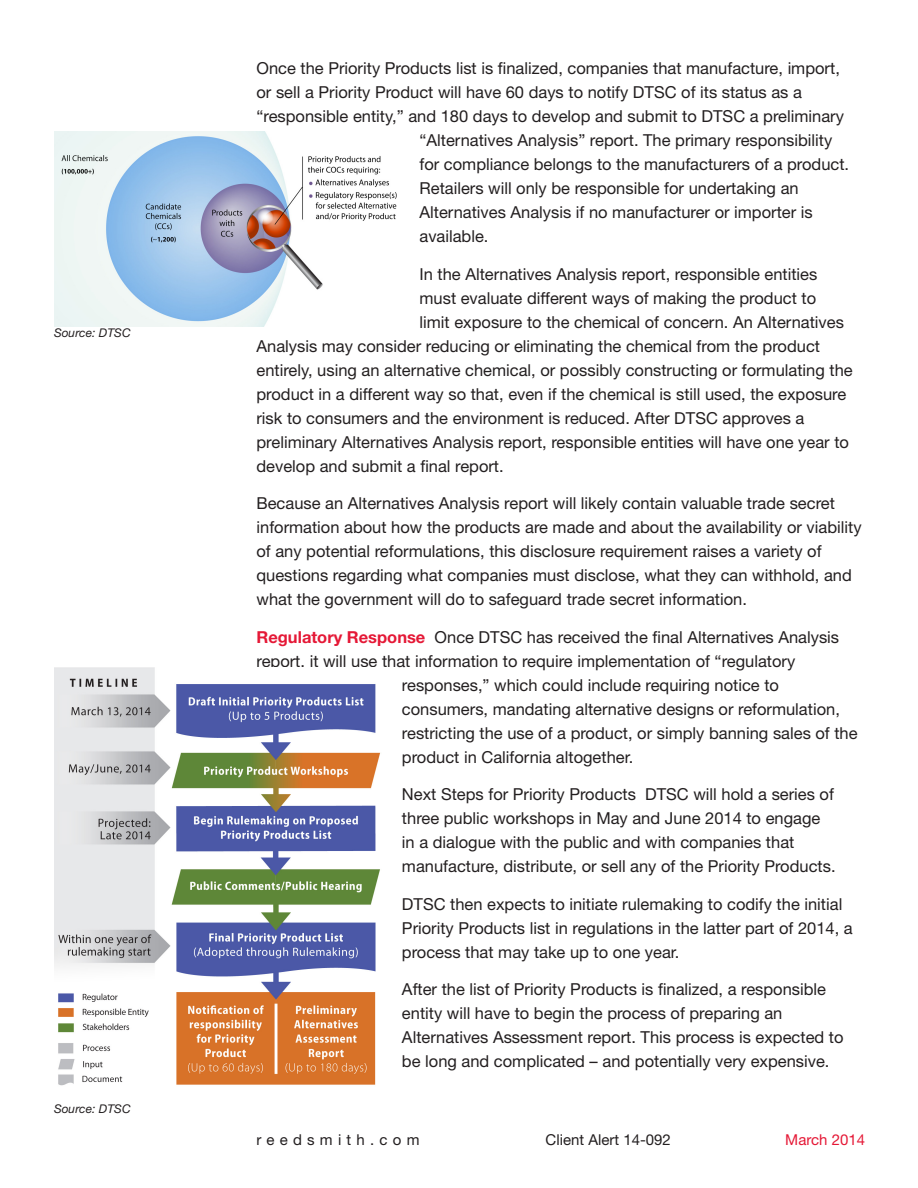
<style>
.page{position:relative;width:918px;height:1188px;background:#fff}
.page>*{position:absolute;margin:0;border:0;box-sizing:border-box;transform-origin:0 0}
.body{font:16.5px/24px "Helvetica Neue LT Std";color:#231f20}
.t1{font:15px "Helvetica Neue LT Std";color:#231f20}
.t2{font:15px "Helvetica Neue LT Std";letter-spacing:.35em;color:#231f20}
.t3{font:15px "Helvetica Neue LT Std";color:#e51836}
.body-2{font:italic 12px "Helvetica Neue LT Std";color:#231f20}
.s1{font-weight:700;color:#e51836}
</style>
<div class="page">
<img style="left:54px;top:132px;width:343px;height:194px">
<img style="left:54px;top:668px;width:326px;height:418px">
<p class="body-2" style="left:54px;top:326px;width:78px">Source: DTSC</p>
<p class="body-2" style="left:54px;top:1102px;width:78px">Source: DTSC</p>
<p class="body" style="left:256px;top:56px;width:585px">Once the Priority Products list is finalized, companies that manufacture, import,</p>
<p class="body" style="left:256px;top:80px;width:547px">or sell a Priority Product will have 60 days to notify DTSC of its status as a</p>
<p class="body" style="left:256px;top:104px;width:589px">“responsible entity,” and 180 days to develop and submit to DTSC a preliminary</p>
<p class="body" style="left:420px;top:128px;width:414px">“Alternatives Analysis” report. The primary responsibility</p>
<p class="body" style="left:420px;top:152px;width:431px">for compliance belongs to the manufacturers of a product.</p>
<p class="body" style="left:420px;top:176px;width:381px">Retailers will only be responsible for undertaking an</p>
<p class="body" style="left:420px;top:200px;width:395px">Alternatives Analysis if no manufacturer or importer is</p>
<p class="body" style="left:420px;top:224px;width:71px">available.</p>
<p class="body" style="left:420px;top:262px;width:399px">In the Alternatives Analysis report, responsible entities</p>
<p class="body" style="left:420px;top:286px;width:398px">must evaluate different ways of making the product to</p>
<p class="body" style="left:420px;top:310px;width:426px">limit exposure to the chemical of concern. An Alternatives</p>
<p class="body" style="left:256px;top:334px;width:565px">Analysis may consider reducing or eliminating the chemical from the product</p>
<p class="body" style="left:256px;top:358px;width:598px">entirely, using an alternative chemical, or possibly constructing or formulating the</p>
<p class="body" style="left:256px;top:382px;width:591px">product in a different way so that, even if the chemical is still used, the exposure</p>
<p class="body" style="left:256px;top:406px;width:550px">risk to consumers and the environment is reduced. After DTSC approves a</p>
<p class="body" style="left:256px;top:430px;width:594px">preliminary Alternatives Analysis report, responsible entities will have one year to</p>
<p class="body" style="left:256px;top:454px;width:249px">develop and submit a final report.</p>
<p class="body" style="left:256px;top:491px;width:607px">Because an Alternatives Analysis report will likely contain valuable trade secret information about how the products are made and about the availability or viability of any potential reformulations, this disclosure requirement raises a variety of questions regarding what companies must disclose, what they can withhold, and what the government will do to safeguard trade secret information.</p>
<p class="body" style="left:256px;top:625px;width:584px"><span class="s1">Regulatory Response</span> Once DTSC has received the final Alternatives Analysis</p>
<p class="body" style="left:256px;top:649px;width:540px">report, it will use that information to require implementation of “regulatory</p>
<p class="body" style="left:402px;top:673px;width:379px">responses,” which could include requiring notice to</p>
<p class="body" style="left:402px;top:697px;width:439px">consumers, mandating alternative designs or reformulation,</p>
<p class="body" style="left:402px;top:721px;width:457px">restricting the use of a product, or simply banning sales of the</p>
<p class="body" style="left:402px;top:745px;width:233px">product in California altogether.</p>
<p class="body" style="left:402px;top:782px;width:435px">Next Steps for Priority Products DTSC will hold a series of three public workshops in May and June 2014 to engage in a dialogue with the public and with companies that manufacture, distribute, or sell any of the Priority Products.</p>
<p class="body" style="left:402px;top:892px;width:452px">DTSC then expects to initiate rulemaking to codify the initial<br>Priority Products list in regulations in the latter part of 2014, a process that may take up to one year.</p>
<p class="body" style="left:402px;top:977px;width:443px">After the list of Priority Products is finalized, a responsible entity will have to begin the process of preparing an Alternatives Assessment report. This process is expected to be long and complicated – and potentially very expensive.</p>
<p class="t2" style="left:256px;top:1130px;width:165px">reedsmith.com</p>
<p class="t1" style="left:546px;top:1130px;width:127px">Client Alert 14-092</p>
<p class="t3" style="left:785px;top:1130px;width:81px">March 2014</p>
</div>
